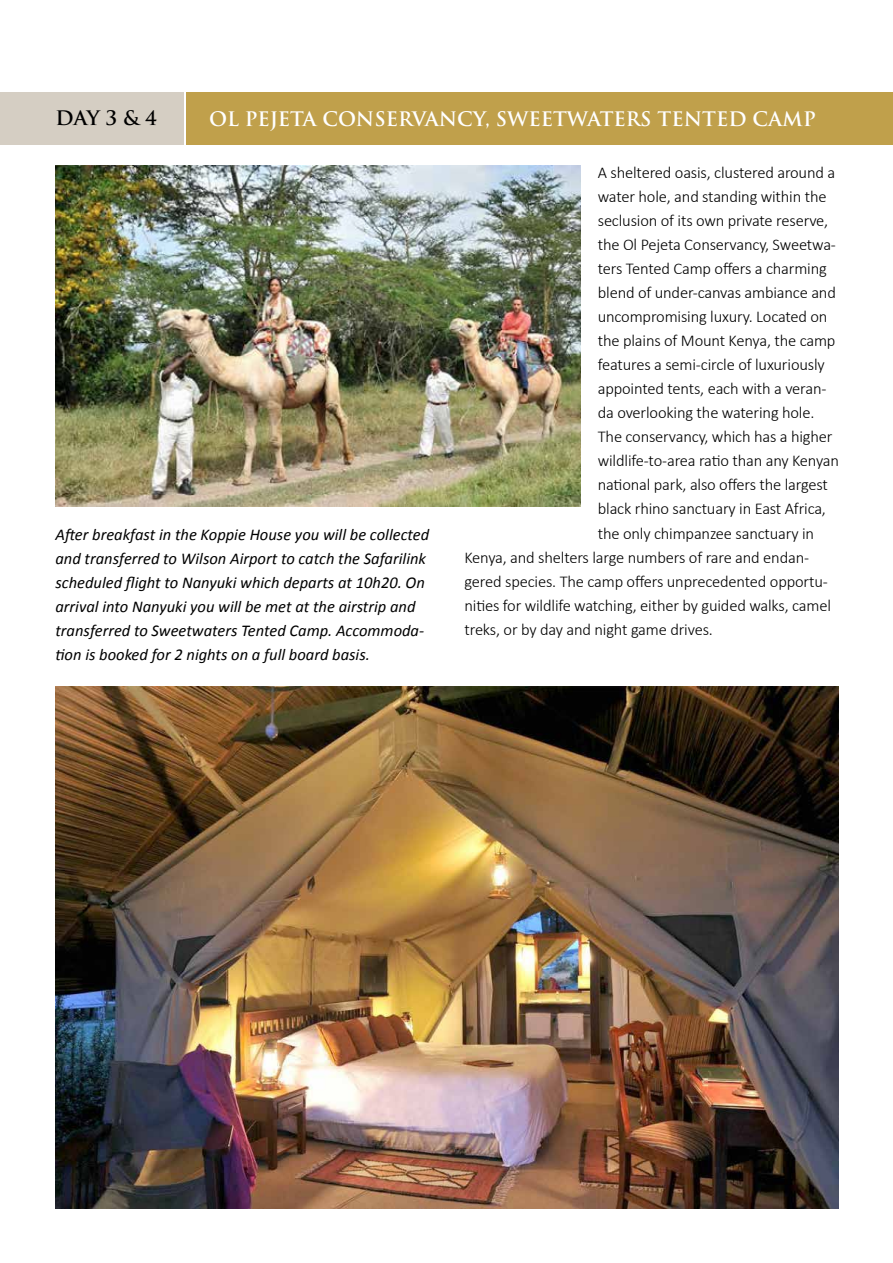
<style>
.page{position:relative;width:893px;height:1263px;background:#fff}
.page>*{position:absolute;margin:0;border:0;box-sizing:border-box;transform-origin:0 0}
.t1{font:700 19.5px "Trajan Pro";color:#fff}
.t2{font:700 19.5px "Trajan Pro";color:#000}
.t3{font:300 16.5px "Calibri";letter-spacing:-.01em;color:#000}
.t4{font:italic 16.5px/24px "Calibri";color:#000}
</style>
<div class="page">
<img style="left:55px;top:166px;width:526px;height:340px">
<div style="left:0;top:92px;width:183px;height:52px;background:#d5cec3"></div>
<div style="left:186px;top:92px;width:707px;height:52px;background:#c0a04b"></div>
<img style="left:55px;top:687px;width:784px;height:522px">
<p class="t2" style="left:55px;top:106px;width:103px">DAY 3 &amp; 4</p>
<p class="t1" style="left:209px;top:107px;width:608px">OL PEJETA CONSERVANCY, SWEETWATERS TENTED CAMP</p>
<p class="t4" style="left:55px;top:522px;width:375px">After breakfast in the Koppie House you will be collected and transferred to Wilson Airport to catch the Safarilink scheduled flight to Nanyuki which departs at 10h20. On arrival into Nanyuki you will be met at the airstrip and transferred to Sweetwaters Tented Camp. Accommoda&shy;tion is booked for 2 nights on a full board basis.</p>
<p class="t3" style="left:598px;top:163px;width:239px">A sheltered oasis, clustered around a</p>
<p class="t3" style="left:598px;top:187px;width:230px">water hole, and standing within the</p>
<p class="t3" style="left:598px;top:211px;width:232px">seclusion of its own private reserve,</p>
<p class="t3" style="left:598px;top:235px;width:240px">the Ol Pejeta Conservancy, Sweetwa-</p>
<p class="t3" style="left:598px;top:259px;width:231px">ters Tented Camp offers a charming</p>
<p class="t3" style="left:598px;top:283px;width:240px">blend of under-canvas ambiance and</p>
<p class="t3" style="left:598px;top:307px;width:231px">uncompromising luxury. Located on</p>
<p class="t3" style="left:598px;top:331px;width:239px">the plains of Mount Kenya, the camp</p>
<p class="t3" style="left:598px;top:355px;width:229px">features a semi-circle of luxuriously</p>
<p class="t3" style="left:598px;top:379px;width:230px">appointed tents, each with a veran-</p>
<p class="t3" style="left:598px;top:403px;width:218px">da overlooking the watering hole.</p>
<p class="t3" style="left:598px;top:427px;width:236px">The conservancy, which has a higher</p>
<p class="t3" style="left:598px;top:451px;width:243px">wildlife-to-area ratio than any Kenyan</p>
<p class="t3" style="left:598px;top:475px;width:232px">national park, also offers the largest</p>
<p class="t3" style="left:598px;top:499px;width:230px">black rhino sanctuary in East Africa,</p>
<p class="t3" style="left:598px;top:523px;width:218px">the only chimpanzee sanctuary in</p>
<p class="t3" style="left:464px;top:547px;width:346px">Kenya, and shelters large numbers of rare and endan-</p>
<p class="t3" style="left:464px;top:571px;width:365px">gered species. The camp offers unprecedented opportu-</p>
<p class="t3" style="left:464px;top:595px;width:368px">nities for wildlife watching, either by guided walks, camel</p>
<p class="t3" style="left:464px;top:619px;width:250px">treks, or by day and night game drives.</p>
</div>
